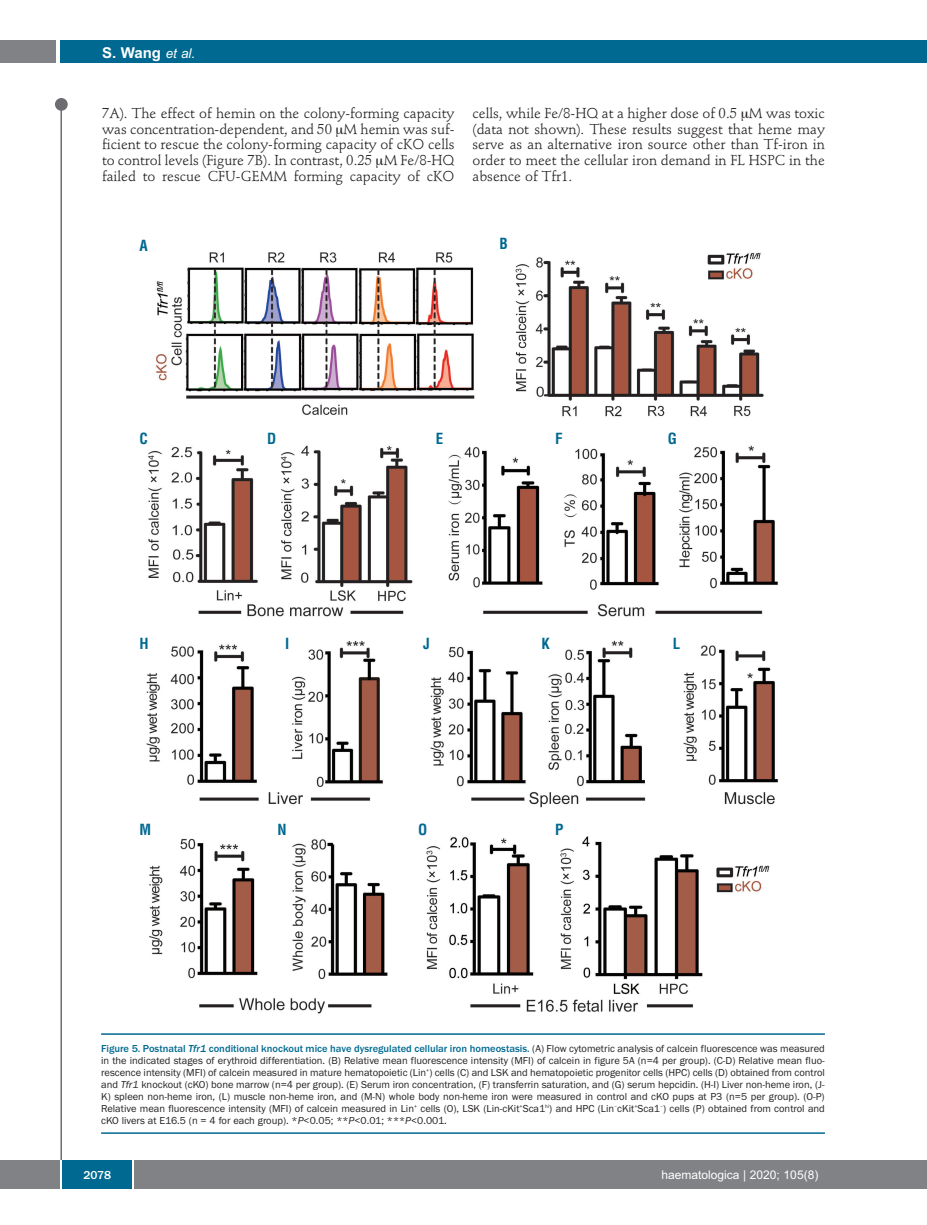
<style>
.page{position:relative;width:927px;height:1225px;background:#fff}
.page>*{position:absolute;margin:0;border:0;box-sizing:border-box;transform-origin:0 0}
.t1{font:700 condensed 15px "Helvetica";color:#006991}
.t2{font:700 15px "Arial";color:#fff}
.t3{font:14.25px/15.9px "Stempel Schneidler";color:#231f20;text-align:justify}
.t4{font:12px "Arial";color:#fff}
.t5{font:500 12px "Franklin Gothic";color:#fff}
.t6{font:10.5px/12px "Franklin Gothic";color:#231f20;text-align:justify}
.s1{font-weight:400;font-style:italic;font-size:13.5px}
.s2{font-weight:500;color:#006991}
.s3{font-weight:500;font-style:italic;color:#006991}
.s4{font-style:italic}
</style>
<div class="page">
<div style="left:911px;top:40px;width:16px;height:22px;background:#006991"></div>
<div style="left:910px;top:1160px;width:17px;height:28px;background:#808285"></div>
<div style="left:55px;top:98px;width:13px;height:13px;background:#6c6d70;border-radius:50%"></div>
<hr style="left:60px;top:101px;width:2px;height:1061px;background:#6c6d70">
<div style="left:60px;top:40px;width:852px;height:22px;background:#006991"></div>
<div style="left:0;top:40px;width:56px;height:22px;background:#808285"></div>
<div style="left:0;top:1160px;width:911px;height:28px;background:#808285"></div>
<div style="left:62px;top:1160px;width:71px;height:28px;background:#006991"></div>
<hr style="left:60px;top:1160px;width:2px;height:28px;background:#fff">
<svg style="left:133px;top:1160px;width:1px;height:28px"></svg>
<img style="left:146px;top:252px;width:632px;height:762px">
<hr style="left:101px;top:1033px;width:724px;height:1px;background:#006991">
<hr style="left:101px;top:1132px;width:724px;height:1px;background:#006991">
<h1 class="t2" style="left:102px;top:44px;width:95px">S. Wang <span class="s1">et al.</span></h1>
<p class="t3" style="left:102px;top:106px;width:354px">7A). The effect of hemin on the colony-forming capacity was concentration-dependent, and 50 M hemin was suf&shy;ficient to rescue the colony-forming capacity of cKO cells to control levels (Figure 7B). In contrast, 0.25 M Fe/8-HQ failed to rescue CFU-GEMM forming capacity of cKO</p>
<h2 class="t3" style="left:472px;top:106px;width:354px">cells, while Fe/8-HQ at a higher dose of 0.5 M was toxic (data not shown). These results suggest that heme may serve as an alternative iron source other than Tf-iron in order to meet the cellular iron demand in FL HSPC in the absence of Tfr1.</h2>
<h1 class="t1" style="left:139px;top:237px;width:10px">A</h1>
<h1 class="t1" style="left:500px;top:235px;width:10px">B</h1>
<h1 class="t1" style="left:139px;top:429px;width:10px">C</h1>
<h1 class="t1" style="left:267px;top:429px;width:11px">D</h1>
<h1 class="t1" style="left:436px;top:429px;width:9px">E</h1>
<h1 class="t1" style="left:555px;top:429px;width:9px">F</h1>
<h1 class="t1" style="left:668px;top:429px;width:11px">G</h1>
<h1 class="t1" style="left:139px;top:635px;width:11px">H</h1>
<h1 class="t1" style="left:285px;top:635px;width:6px">I</h1>
<h1 class="t1" style="left:423px;top:635px;width:8px">J</h1>
<h1 class="t1" style="left:541px;top:635px;width:10px">K</h1>
<h1 class="t1" style="left:139px;top:821px;width:13px">M</h1>
<h1 class="t1" style="left:277px;top:821px;width:11px">N</h1>
<h1 class="t1" style="left:418px;top:821px;width:11px">O</h1>
<h1 class="t1" style="left:555px;top:821px;width:10px">P</h1>
<h1 class="t1" style="left:673px;top:635px;width:9px">L</h1>
<p class="t6" style="left:101px;top:1042px;width:725px"><span class="s2">Figure 5. Postnatal</span> <span class="s3">Tfr1</span> <span class="s2">conditional knockout mice have dysregulated cellular iron homeostasis.</span> (A) Flow cytometric analysis of calcein fluorescence was measured in the indicated stages of erythroid differentiation. (B) Relative mean fluorescence intensity (MFI) of calcein in figure 5A (n=4 per group). (C-D) Relative mean fluo&shy;rescence intensity (MFI) of calcein measured in mature hematopoietic (Lin<sup>+</sup>) cells (C) and LSK and hematopoietic progenitor cells (HPC) cells (D) obtained from control and <span class="s4">Tfr1</span> knockout (cKO) bone marrow (n=4 per group). (E) Serum iron concentration, (F) transferrin saturation, and (G) serum hepcidin. (H-I) Liver non-heme iron, (J-K) spleen non-heme iron, (L) muscle non-heme iron, and (M-N) whole body non-heme iron were measured in control and cKO pups at P3 (n=5 per group). (O-P)<br>Relative mean fluorescence intensity (MFI) of calcein measured in Lin<sup>+</sup> cells (O), LSK (Lin-cKit<sup>+</sup>Sca1<sup>hi</sup>) and HPC (Lin<sup>–</sup>cKit<sup>+</sup>Sca1<sup>–</sup>) cells (P) obtained from control and cKO livers at E16.5 (n = 4 for each group). *<span class="s4">P</span>&lt;0.05; **<span class="s4">P</span>&lt;0.01; ***<span class="s4">P</span>&lt;0.001.</p>
<p class="t5" style="left:83px;top:1167px;width:29px">2078</p>
<p class="t4" style="left:661px;top:1167px;width:158px">haematologica | 2020; 105(8)</p>
</div>
